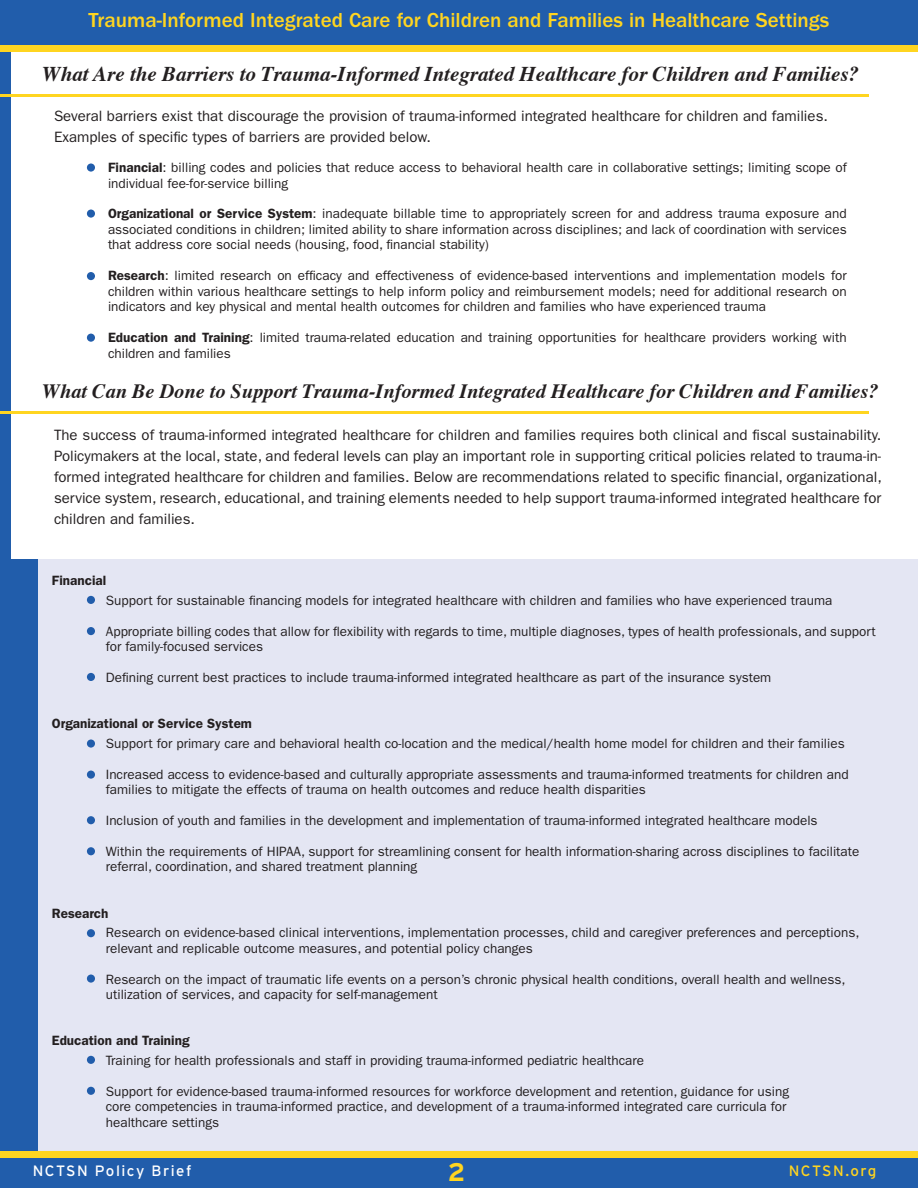
<style>
.page{position:relative;width:918px;height:1188px;background:#fff}
.page>*{position:absolute;margin:0;border:0;box-sizing:border-box;transform-origin:0 0}
.t1{font:700 25.5px "Interstate";color:#ffd520}
.t2{font:italic 700 21px "Times";color:#231f20}
.t3{font:500 21px "ITC Franklin Gothic Std";color:#ffd520}
.t4{font:italic 700 20.25px "Times";color:#231f20}
.t5{font:15px/21px "ITC Franklin Gothic Std";color:#231f20;text-align:justify}
.t6{font:15px "Interstate";letter-spacing:.1em;color:#fff}
.t7{font:15px "Interstate";letter-spacing:.095em;color:#ffd520}
.t8{font:13.5px/15.5px "ITC Franklin Gothic Std";color:#231f20}
.t9{font:600 13.5px "ITC Franklin Gothic Std";color:#231f20}
.s1{font-weight:600}
</style>
<div class="page">
<div style="left:0;top:559px;width:918px;height:601px;background:#e4e6f3"></div>
<div style="left:0;top:559px;width:38px;height:597px;background:#215dab"></div>
<div style="left:0;top:50px;width:11px;height:1129px;background:#215dab"></div>
<div style="left:0;top:1151px;width:918px;height:30px;background:#ffd520"></div>
<div style="left:0;top:1159px;width:918px;height:29px;background:#215dab"></div>
<div style="left:0;top:0;width:918px;height:47px;background:#215dab"></div>
<div style="left:0;top:45px;width:918px;height:7px;background:#ffd520"></div>
<hr style="left:0;top:94px;width:868px;height:2px;background:#ffd520">
<hr style="left:0;top:412px;width:868px;height:2px;background:#ffd520">
<div style="left:87px;top:929px;width:8px;height:8px;background:#215dab;border-radius:50%"></div>
<div style="left:87px;top:975px;width:8px;height:8px;background:#215dab;border-radius:50%"></div>
<div style="left:87px;top:1056px;width:8px;height:8px;background:#215dab;border-radius:50%"></div>
<div style="left:87px;top:1087px;width:8px;height:8px;background:#215dab;border-radius:50%"></div>
<div style="left:87px;top:847px;width:8px;height:8px;background:#215dab;border-radius:50%"></div>
<div style="left:87px;top:816px;width:8px;height:8px;background:#215dab;border-radius:50%"></div>
<div style="left:87px;top:771px;width:8px;height:8px;background:#215dab;border-radius:50%"></div>
<div style="left:87px;top:739px;width:8px;height:9px;background:#215dab;border-radius:50%"></div>
<div style="left:87px;top:673px;width:8px;height:8px;background:#215dab;border-radius:50%"></div>
<div style="left:87px;top:627px;width:8px;height:8px;background:#215dab;border-radius:50%"></div>
<div style="left:87px;top:596px;width:8px;height:8px;background:#215dab;border-radius:50%"></div>
<div style="left:87px;top:334px;width:8px;height:8px;background:#215dab;border-radius:50%"></div>
<div style="left:87px;top:272px;width:8px;height:8px;background:#215dab;border-radius:50%"></div>
<div style="left:87px;top:210px;width:8px;height:8px;background:#215dab;border-radius:50%"></div>
<div style="left:87px;top:164px;width:8px;height:8px;background:#215dab;border-radius:50%"></div>
<p class="t3" style="left:89px;top:8px;width:742px">Trauma-Informed Integrated Care for Children and Families in Healthcare Settings</p>
<p class="t2" style="left:42px;top:54px;width:818px">What Are the Barriers to Trauma-Informed Integrated Healthcare for Children and Families?</p>
<p class="t5" style="left:54px;top:105px;width:775px">Several barriers exist that discourage the provision of trauma-informed integrated healthcare for children and families.</p>
<p class="t5" style="left:54px;top:126px;width:379px">Examples of specific types of barriers are provided below.</p>
<p class="t8" style="left:108px;top:160px;width:740px"><span class="s1">Financial</span>: billing codes and policies that reduce access to behavioral health care in collaborative settings; limiting scope of individual fee-for-service billing</p>
<p class="t8" style="left:108px;top:206px;width:740px;text-align:justify"><span class="s1">Organizational or Service System</span>: inadequate billable time to appropriately screen for and address trauma exposure and associated conditions in children; limited ability to share information across disciplines; and lack of coordination with services that address core social needs (housing, food, financial stability)</p>
<p class="t8" style="left:108px;top:268px;width:740px;text-align:justify"><span class="s1">Research</span>: limited research on efficacy and effectiveness of evidence-based interventions and implementation models for children within various healthcare settings to help inform policy and reimbursement models; need for additional research on indicators and key physical and mental health outcomes for children and families who have experienced trauma</p>
<p class="t8" style="left:108px;top:330px;width:740px"><span class="s1">Education and Training</span>: limited trauma-related education and training opportunities for healthcare providers working with children and families</p>
<p class="t4" style="left:42px;top:372px;width:838px">What Can Be Done to Support Trauma-Informed Integrated Healthcare for Children and Families?</p>
<p class="t5" style="left:54px;top:424px;width:829px">The success of trauma-informed integrated healthcare for children and families requires both clinical and fiscal sustainability.<br>Policymakers at the local, state, and federal levels can play an important role in supporting critical policies related to trauma-in&shy;formed integrated healthcare for children and families. Below are recommendations related to specific financial, organizational, service system, research, educational, and training elements needed to help support trauma-informed integrated healthcare for children and families.</p>
<p class="t9" style="left:52px;top:573px;width:56px">Financial</p>
<p class="t8" style="left:106px;top:593px;width:728px">Support for sustainable financing models for integrated healthcare with children and families who have experienced trauma</p>
<p class="t8" style="left:106px;top:623px;width:771px">Appropriate billing codes that allow for flexibility with regards to time, multiple diagnoses, types of health professionals, and support</p>
<p class="t8" style="left:106px;top:639px;width:159px">for family-focused services</p>
<p class="t8" style="left:106px;top:670px;width:667px">Defining current best practices to include trauma-informed integrated healthcare as part of the insurance system</p>
<p class="t9" style="left:52px;top:716px;width:202px">Organizational or Service System</p>
<p class="t8" style="left:106px;top:736px;width:740px">Support for primary care and behavioral health co-location and the medical/health home model for children and their families</p>
<p class="t8" style="left:106px;top:767px;width:744px">Increased access to evidence-based and culturally appropriate assessments and trauma-informed treatments for children and</p>
<p class="t8" style="left:106px;top:782px;width:541px">families to mitigate the effects of trauma on health outcomes and reduce health disparities</p>
<p class="t8" style="left:106px;top:813px;width:713px">Inclusion of youth and families in the development and implementation of trauma-informed integrated healthcare models</p>
<p class="t8" style="left:106px;top:844px;width:755px">Within the requirements of HIPAA, support for streamlining consent for health information-sharing across disciplines to facilitate</p>
<p class="t8" style="left:106px;top:859px;width:313px">referral, coordination, and shared treatment planning</p>
<p class="t9" style="left:52px;top:905px;width:58px">Research</p>
<p class="t8" style="left:106px;top:925px;width:755px">Research on evidence-based clinical interventions, implementation processes, child and caregiver preferences and perceptions,</p>
<p class="t8" style="left:106px;top:941px;width:429px">relevant and replicable outcome measures, and potential policy changes</p>
<p class="t8" style="left:106px;top:971px;width:741px">Research on the impact of traumatic life events on a person’s chronic physical health conditions, overall health and wellness,</p>
<p class="t8" style="left:106px;top:987px;width:333px">utilization of services, and capacity for self-management</p>
<p class="t9" style="left:52px;top:1033px;width:139px">Education and Training</p>
<p class="t8" style="left:106px;top:1053px;width:540px">Training for health professionals and staff in providing trauma-informed pediatric healthcare</p>
<p class="t8" style="left:106px;top:1084px;width:685px">Support for evidence-based trauma-informed resources for workforce development and retention, guidance for using</p>
<p class="t8" style="left:106px;top:1099px;width:682px">core competencies in trauma-informed practice, and development of a trauma-informed integrated care curricula for</p>
<p class="t8" style="left:106px;top:1115px;width:115px">healthcare settings</p>
<p class="t1" style="left:448px;top:1158px;width:19px">2</p>
<p class="t6" style="left:33px;top:1163px;width:160px">NCTSN Policy Brief</p>
<p class="t7" style="left:789px;top:1163px;width:89px">NCTSN.org</p>
</div>
